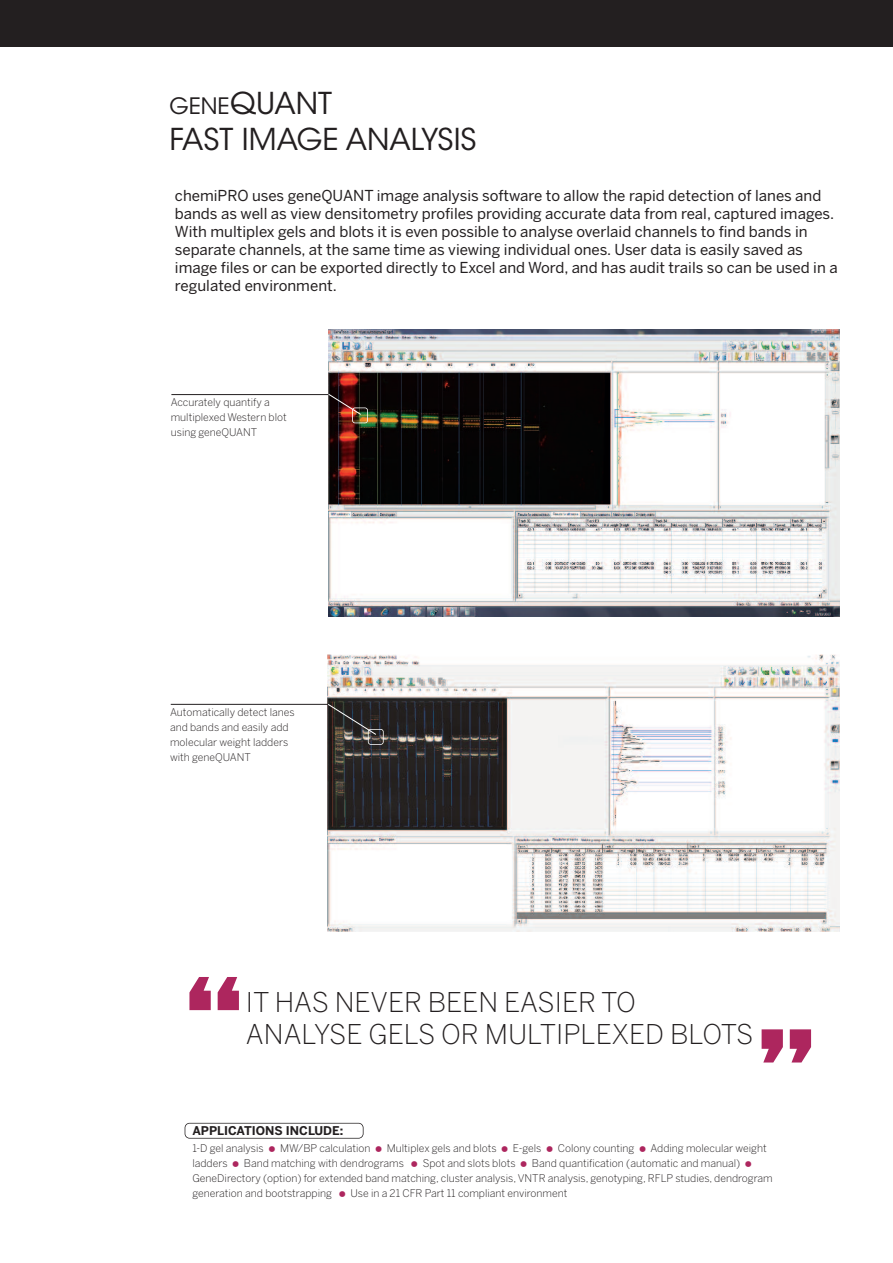
<style>
.page{position:relative;width:893px;height:1263px;background:#fff}
.page>*{position:absolute;margin:0;border:0;box-sizing:border-box;transform-origin:0 0}
.t1{font:900 108px "Benton Sans";color:#ad265e}
.t2{font:30px/36px "ITC Avant Garde Std";color:#231f20}
.t3{font:300 27px "Benton Sans";color:#231f20}
.t4{font:300 25.5px "Benton Sans";color:#ad265e}
.t5{font:15px/18px "Benton Sans";color:#231f20}
.t6{font:700 12px "Benton Sans";color:#231f20}
.t7{font:300 10.5px/15px "Benton Sans";color:#231f20}
.s1{font-size:22.5px}
.s2{font-size:25.5px;color:#ad265e}
</style>
<div class="page">
<img style="left:328px;top:654px;width:511px;height:277px">
<div style="left:185px;top:1123px;width:179px;height:15px;border:2px solid #231f20;border-radius:5px"></div>
<img style="left:329px;top:329px;width:510px;height:287px">
<div style="left:352px;top:407px;width:16px;height:16px;border:2px solid #fff;border-radius:3px"></div>
<hr style="left:171px;top:394px;width:158px;height:1px;background:#231f20">
<div style="left:368px;top:729px;width:16px;height:16px;border:2px solid #fff;border-radius:3px"></div>
<svg style="left:327px;top:703px;width:50px;height:32px;background:#363332"></svg>
<svg style="left:328px;top:393px;width:34px;height:22px"></svg>
<hr style="left:171px;top:704px;width:157px;height:1px;background:#231f20">
<div style="left:0;top:0;width:893px;height:47px;background:#231f20"></div>
<h2 class="t2" style="left:170px;top:88px;width:309px"><span class="s1">GENE</span>QUANT<br>FAST IMAGE ANALYSIS</h2>
<p class="t5" style="left:175px;top:187px;width:664px">chemiPRO uses geneQUANT image analysis software to allow the rapid detection of lanes and bands as well as view densitometry profiles providing accurate data from real, captured images.<br>With multiplex gels and blots it is even possible to analyse overlaid channels to find bands in separate channels, at the same time as viewing individual ones. User data is easily saved as image files or can be exported directly to Excel and Word, and has audit trails so can be used in a regulated environment.</p>
<p class="t7" style="left:171px;top:395px;width:118px">Accurately quantify a multiplexed Western blot using geneQUANT</p>
<p class="t7" style="left:170px;top:705px;width:126px">Automatically detect lanes and bands and easily add molecular weight ladders with geneQUANT</p>
<h1 class="t1" style="left:185px;top:956px;width:61px">“</h1>
<h3 class="t3" style="left:246px;top:987px;width:392px">IT HAS NEVER BEEN EASIER TO</h3>
<h3 class="t3" style="left:246px;top:1019px;width:509px">ANALYSE GELS OR MULTIPLEXED BLOTS</h3>
<h1 class="t1" style="left:757px;top:1009px;width:61px">”</h1>
<p class="t6" style="left:192px;top:1124px;width:152px">APPLICATIONS INCLUDE:</p>
<p class="t7" style="left:192px;top:1141px;width:576px">1-D gel analysis <span class="s2">•</span> MW/BP calculation <span class="s2">•</span> Multiplex gels and blots <span class="s2">•</span> E-gels <span class="s2">•</span> Colony counting <span class="s2">•</span> Adding molecular weight ladders <span class="s2">•</span> Band matching with dendrograms <span class="s2">•</span> Spot and slots blots <span class="s2">•</span> Band quantification (automatic and manual)</p>
<h3 class="t4" style="left:743px;top:1150px;width:13px">•</h3>
<p class="t7" style="left:192px;top:1171px;width:582px">GeneDirectory (option) for extended band matching, cluster analysis, VNTR analysis, genotyping, RFLP studies, dendrogram generation and bootstrapping <span class="s2">•</span> Use in a 21 CFR Part 11 compliant environment</p>
</div>
